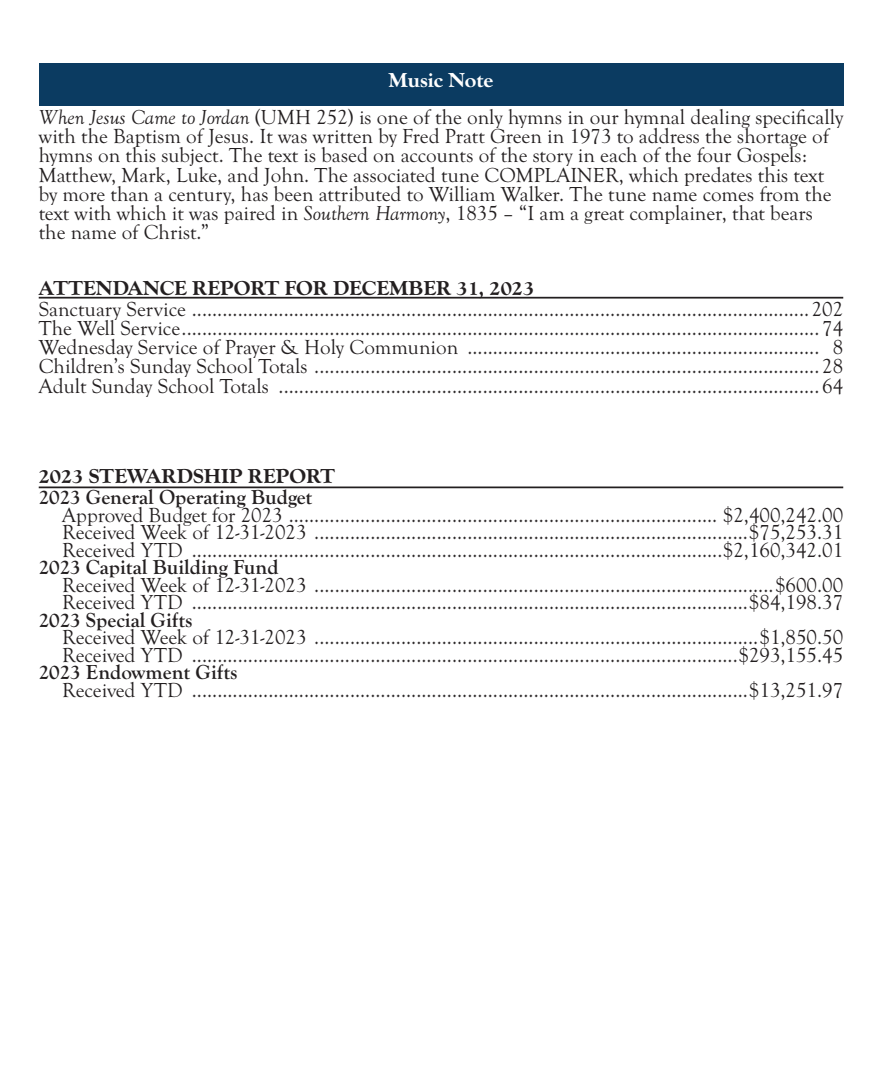
<style>
.page{position:relative;width:882px;height:1071px;background:#fff}
.page>*{position:absolute;margin:0;border:0;box-sizing:border-box;transform-origin:0 0}
.t1{font:21px/19.2px "Goudy Old Sty";color:#231f20}
.t2{font:700 21px "Goudy Old Sty";color:#231f20}
.t3{font:700 expanded 21px "Goudy Old Sty";color:#231f20}
.t4{font:700 expanded 21px "Goudy Old Sty";color:#fff}
.s1{font-style:italic}
</style>
<div class="page">
<div style="left:39px;top:63px;width:804px;height:42px;background:#0b3b61"></div>
<hr style="left:39px;top:297px;width:804px;height:2px;background:#231f20">
<hr style="left:39px;top:487px;width:804px;height:1px;background:#231f20">
<p class="t4" style="left:389px;top:68px;width:106px">Music Note</p>
<p class="t1" style="left:39px;top:108px;width:806px"><span class="s1">When Jesus Came to Jordan</span> (UMH 252) is one of the only hymns in our hymnal dealing specifically with the Baptism of Jesus. It was written by Fred Pratt Green in 1973 to address the shortage of hymns on this subject. The text is based on accounts of the story in each of the four Gospels:<br>Matthew, Mark, Luke, and John. The associated tune COMPLAINER, which predates this text by more than a century, has been attributed to William Walker. The tune name comes from the text with which it was paired in <span class="s1">Southern Harmony</span>, 1835 – “I am a great complainer, that bears the name of Christ.”</p>
<p class="t3" style="left:39px;top:276px;width:497px">ATTENDANCE REPORT FOR DECEMBER 31, 2023</p>
<p class="t1" style="left:39px;top:300px;width:806px">Sanctuary Service .........................................................................................................................202</p>
<p class="t1" style="left:39px;top:319px;width:806px">The Well Service............................................................................................................................. 74</p>
<p class="t1" style="left:39px;top:338px;width:806px">Wednesday Service of Prayer &amp; Holy Communion ..................................................................... 8</p>
<p class="t1" style="left:39px;top:357px;width:806px">Children’s Sunday School Totals ................................................................................................... 28</p>
<p class="t1" style="left:39px;top:377px;width:806px">Adult Sunday School Totals .......................................................................................................... 64</p>
<p class="t3" style="left:39px;top:464px;width:298px">2023 STEWARDSHIP REPORT</p>
<p class="t2" style="left:39px;top:485px;width:275px">2023 General Operating Budget</p>
<p class="t1" style="left:62px;top:505px;width:782px">Approved Budget for 2023 .................................................................................... $2,400,242.00</p>
<p class="t1" style="left:62px;top:523px;width:782px">Received Week of 12-31-2023 .....................................................................................$75,253.31</p>
<p class="t1" style="left:62px;top:540px;width:782px">Received YTD ........................................................................................................$2,160,342.01</p>
<p class="t2" style="left:39px;top:555px;width:241px">2023 Capital Building Fund</p>
<p class="t1" style="left:62px;top:575px;width:782px">Received Week of 12-31-2023 ..........................................................................................$600.00</p>
<p class="t1" style="left:62px;top:593px;width:782px">Received YTD .............................................................................................................$84,198.37</p>
<p class="t2" style="left:39px;top:608px;width:155px">2023 Special Gifts</p>
<p class="t1" style="left:62px;top:628px;width:782px">Received Week of 12-31-2023 .......................................................................................$1,850.50</p>
<p class="t1" style="left:62px;top:645px;width:782px">Received YTD ...........................................................................................................$293,155.45</p>
<p class="t2" style="left:39px;top:660px;width:200px">2023 Endowment Gifts</p>
<p class="t1" style="left:62px;top:680px;width:782px">Received YTD .............................................................................................................$13,251.97</p>
</div>
